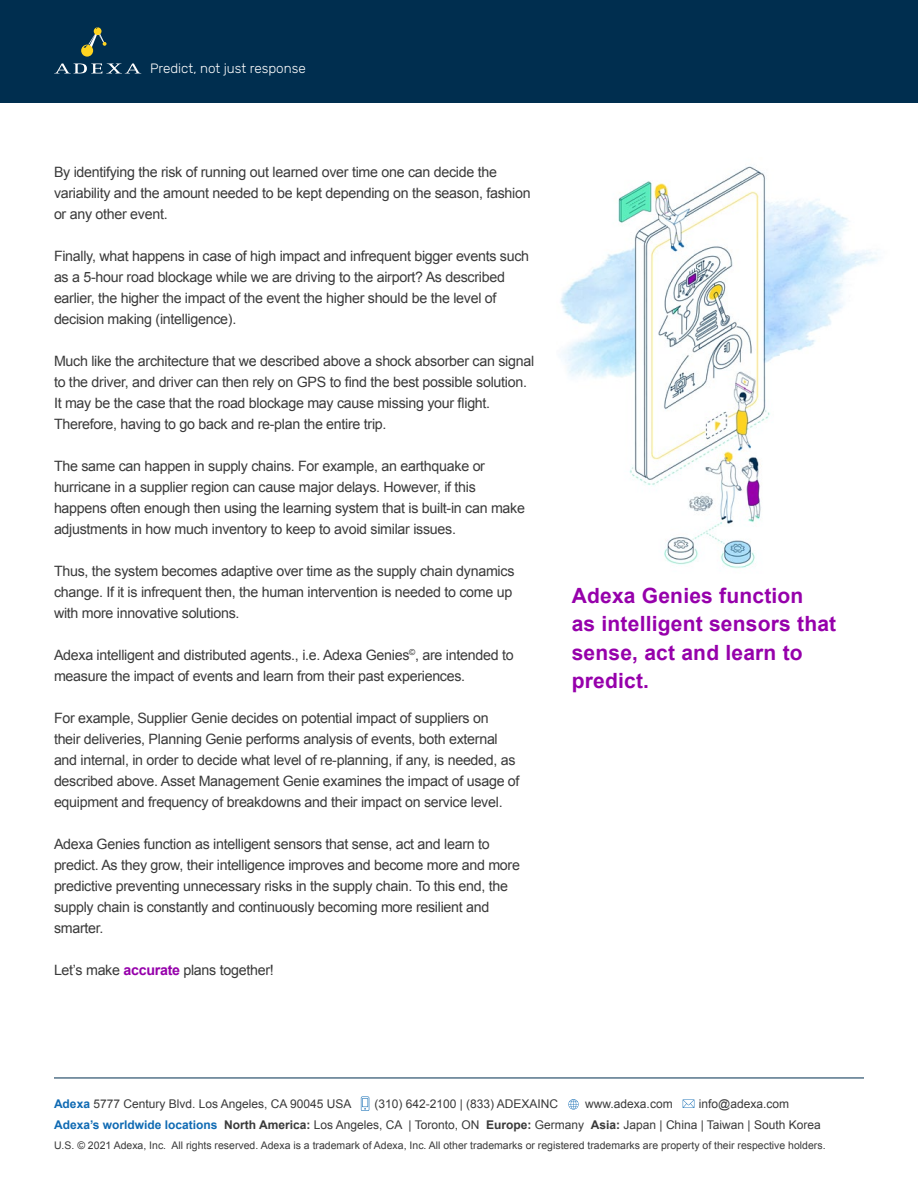
<style>
.page{position:relative;width:918px;height:1188px;background:#fff}
.page>*{position:absolute;margin:0;border:0;box-sizing:border-box;transform-origin:0 0}
.t1{font:700 21px/28.5px "Arial";letter-spacing:.01em;color:#9600ab}
.t2{font:14.25px/21px "Arial";letter-spacing:-.02em;color:#3a3a3a}
.t3{font:300 13.5px "Rubik";color:#fff}
.t4{font:12px/21px "Arial";color:#3a3a3a}
.t5{font:10.5px "Arial";color:#3a3a3a}
.s1{font-weight:700;color:#9600ab}
.s2{font-weight:700;color:#0f6ab3}
.s3{font-weight:700}
</style>
<div class="page">
<div style="left:0;top:0;width:918px;height:102px;background:#002e4f"></div>
<svg style="left:55px;top:63px;width:85px;height:10px"></svg>
<svg style="left:81px;top:27px;width:26px;height:30px"></svg>
<img style="left:560px;top:166px;width:317px;height:403px">
<svg style="left:361px;top:1096px;width:8px;height:15px"></svg>
<svg style="left:568px;top:1099px;width:11px;height:11px"></svg>
<svg style="left:683px;top:1099px;width:11px;height:9px"></svg>
<hr style="left:54px;top:1078px;width:810px;height:1px;background:#002e4f">
<p class="t3" style="left:150px;top:61px;width:157px">Predict, not just response</p>
<p class="t2" style="left:54px;top:161px;width:478px">By identifying the risk of running out learned over time one can decide the variability and the amount needed to be kept depending on the season, fashion or any other event.</p>
<p class="t2" style="left:54px;top:245px;width:477px">Finally, what happens in case of high impact and infrequent bigger events such as a 5-hour road blockage while we are driving to the airport? As described earlier, the higher the impact of the event the higher should be the level of decision making (intelligence).</p>
<p class="t2" style="left:54px;top:350px;width:482px">Much like the architecture that we described above a shock absorber can signal to the driver, and driver can then rely on GPS to find the best possible solution.<br>It may be the case that the road blockage may cause missing your flight.<br>Therefore, having to go back and re-plan the entire trip.</p>
<p class="t2" style="left:54px;top:455px;width:473px">The same can happen in supply chains. For example, an earthquake or hurricane in a supplier region can cause major delays. However, if this happens often enough then using the learning system that is built-in can make adjustments in how much inventory to keep to avoid similar issues.</p>
<p class="t2" style="left:54px;top:560px;width:462px">Thus, the system becomes adaptive over time as the supply chain dynamics change. If it is infrequent then, the human intervention is needed to come up with more innovative solutions.</p>
<p class="t2" style="left:54px;top:644px;width:461px">Adexa intelligent and distributed agents., i.e. Adexa Genies<sup>©</sup>, are intended to measure the impact of events and learn from their past experiences.</p>
<p class="t2" style="left:54px;top:707px;width:467px">For example, Supplier Genie decides on potential impact of suppliers on<br>their deliveries, Planning Genie performs analysis of events, both external and internal, in order to decide what level of re-planning, if any, is needed, as described above. Asset Management Genie examines the impact of usage of equipment and frequency of breakdowns and their impact on service level.</p>
<p class="t2" style="left:54px;top:833px;width:467px">Adexa Genies function as intelligent sensors that sense, act and learn to predict. As they grow, their intelligence improves and become more and more predictive preventing unnecessary risks in the supply chain. To this end, the supply chain is constantly and continuously becoming more resilient and smarter.</p>
<p class="t2" style="left:54px;top:959px;width:221px">Let’s make <span class="s1">accurate</span> plans together!</p>
<h1 class="t1" style="left:572px;top:582px;width:266px">Adexa Genies function<br>as intelligent sensors that sense, act and learn to predict.</h1>
<p class="t4" style="left:54px;top:1093px;width:768px;text-indent:645px">info@adexa.com<br><span class="s2">Adexa’s worldwide locations</span> <span class="s3">North America:</span> Los Angeles, CA | Toronto, ON <span class="s3">Europe:</span> Germany <span class="s3">Asia:</span> Japan | China | Taiwan | South Korea</p>
<p class="t5" style="left:54px;top:1138px;width:773px">U.S. © 2021 Adexa, Inc. All rights reserved. Adexa is a trademark of Adexa, Inc. All other trademarks or registered trademarks are property of their respective holders.</p>
<p class="t4" style="left:54px;top:1093px;width:299px"><span class="s2">Adexa</span> 5777 Century Blvd. Los Angeles, CA 90045 USA</p>
<p class="t4" style="left:374px;top:1093px;width:185px">(310) 642-2100 | (833) ADEXAINC</p>
<p class="t4" style="left:585px;top:1093px;width:89px">www.adexa.com</p>
</div>
